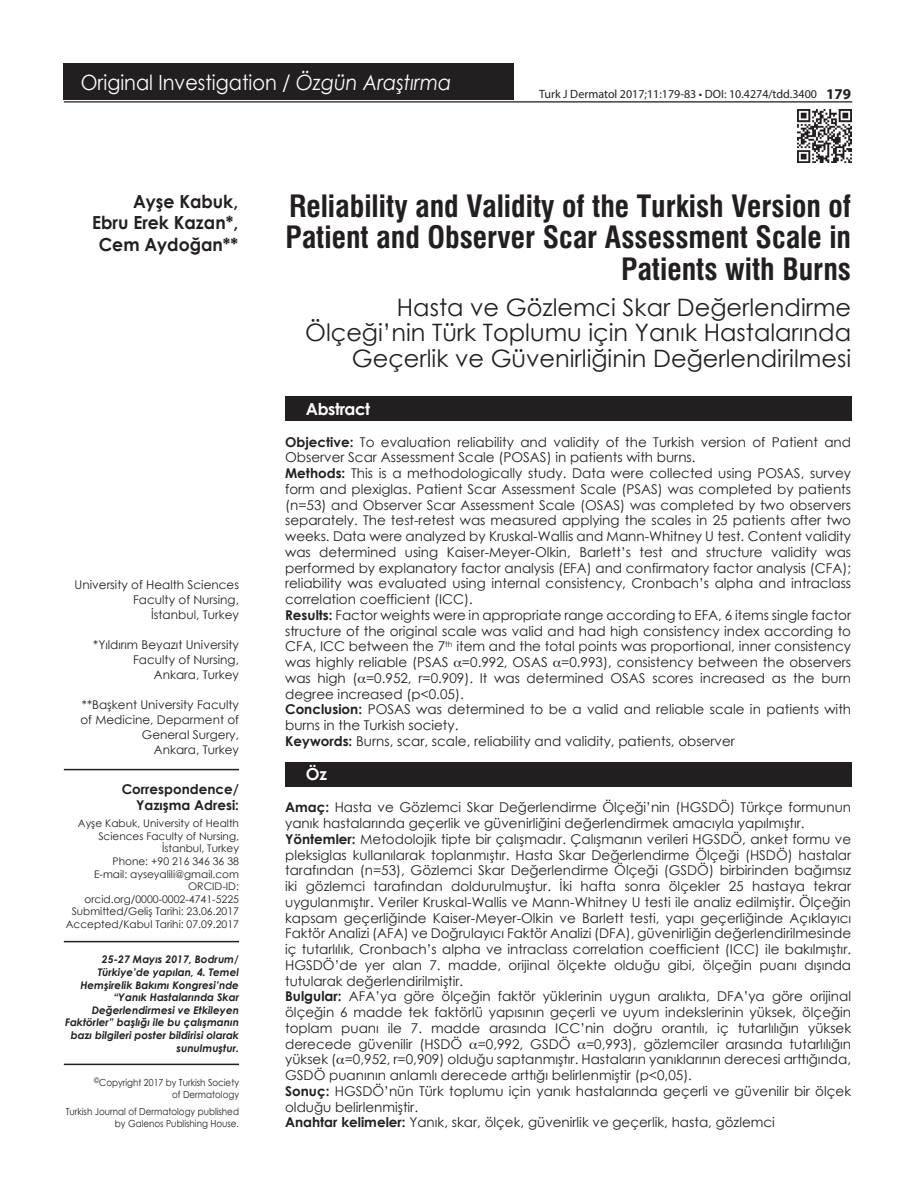
<style>
.page{position:relative;width:915px;height:1191px;background:#fff}
.page>*{position:absolute;margin:0;border:0;box-sizing:border-box;transform-origin:0 0}
.BASLIK{font:30px/31.5px "Swiss Condensed Bold Tr";color:#231f20;text-align:right}
._2__BASLIK{font:24px/25.5px "Century Gothic";color:#231f20;text-align:right}
.t1{font:21px "Century Gothic";color:#fff;scale:.92 1}
.YAZARLAR{font:700 18px/21.6px "Century Gothic";color:#231f20;text-align:center;scale:.96 1}
.t2{font:700 16.5px "Century Gothic";letter-spacing:-.025em;color:#fff}
.t3{font:700 15px "Myriad Pro";color:#231f20}
.OZET{font:13.5px/15.8px "Century Gothic";color:#231f20}
.t4{font:700 13.5px "Century Gothic";color:#231f20}
.KURUM{font:12px/15px "Century Gothic";color:#231f20;text-align:right}
.t5{font:12px "Myriad Pro";color:#231f20}
.t6{font:10.5px/12.6px "Century Gothic";color:#231f20;text-align:right}
.POSTER-BILDIRISI{font:italic 700 10.5px/12.6px "Century Gothic";color:#231f20;text-align:right}
.t7{font:9.75px/11.7px "Century Gothic";color:#231f20;text-align:right;scale:.9 1}
.s1{font-style:italic}
.s2{font-weight:700}
</style>
<div class="page">
<div style="left:64px;top:64px;width:449px;height:36px;background:#231f20"></div>
<hr style="left:64px;top:101px;width:787px;height:1px;background:#231f20">
<hr style="left:64px;top:1063px;width:175px;height:2px;background:#231f20">
<img style="left:797px;top:109px;width:53px;height:53px">
<div style="left:285px;top:396px;width:565px;height:25px;background:#231f20"></div>
<div style="left:285px;top:762px;width:565px;height:25px;background:#231f20"></div>
<hr style="left:64px;top:941px;width:175px;height:1px;background:#231f20">
<hr style="left:64px;top:769px;width:175px;height:1px;background:#231f20">
<h3 class="t1" style="left:81px;top:67px;width:404px">Original Investigation / <span class="s1">Özgün Araştırma</span></h3>
<p class="t5" style="left:539px;top:87px;width:279px">Turk J Dermatol 2017;11:179-83 • DOI: 10.4274/tdd.3400</p>
<p class="t3" style="left:825px;top:84px;width:26px">179</p>
<p class="YAZARLAR" style="left:133px;top:189px;width:111px">Ayşe Kabuk,</p>
<p class="YAZARLAR" style="left:92px;top:211px;width:153px">Ebru Erek Kazan*,<br>Cem Aydoğan**</p>
<p class="KURUM" style="left:75px;top:577px;width:166px">University of Health Sciences<br>Faculty of Nursing,</p>
<p class="KURUM" style="left:151px;top:607px;width:89px">İstanbul, Turkey</p>
<p class="KURUM" style="left:93px;top:637px;width:147px">*Yıldırım Beyazıt University<br>Faculty of Nursing,<br>Ankara, Turkey</p>
<p class="KURUM" style="left:80px;top:697px;width:160px">**Başkent University Faculty of Medicine, Deparment of<br>General Surgery,<br>Ankara, Turkey</p>
<p class="t4" style="left:122px;top:779px;width:119px">Correspondence/</p>
<p class="t4" style="left:136px;top:795px;width:104px">Yazışma Adresi:</p>
<p class="t6" style="left:78px;top:817px;width:162px">Ayşe Kabuk, University of Health<br>Sciences Faculty of Nursing,<br>İstanbul, Turkey</p>
<p class="t6" style="left:112px;top:854px;width:128px">Phone: +90 216 346 36 38</p>
<p class="t6" style="left:94px;top:867px;width:146px">E-mail: ayseyalili@gmail.com</p>
<p class="t6" style="left:188px;top:880px;width:52px">ORCID-ID:</p>
<p class="t6" style="left:85px;top:892px;width:156px">orcid.org/0000-0002-4741-5225</p>
<p class="t6" style="left:72px;top:905px;width:169px">Submitted/Geliş Tarihi: 23.06.2017</p>
<p class="t6" style="left:66px;top:917px;width:175px">Accepted/Kabul Tarihi: 07.09.2017</p>
<p class="POSTER-BILDIRISI" style="left:65px;top:952px;width:175px">25-27 Mayıs 2017, Bodrum/<br>Türkiye’de yapılan, 4. Temel<br>Hemşirelik Bakımı Kongresi’nde “Yanık Hastalarında Skar<br>Değerlendirmesi ve Etkileyen<br>Faktörler” başlığı ile bu çalışmanın bazı bilgileri poster bildirisi olarak sunulmuştur.</p>
<p class="t7" style="left:94px;top:1076px;width:162px"><sup>©</sup>Copyright 2017 by Turkish Society of Dermatology</p>
<p class="t7" style="left:66px;top:1105px;width:194px">Turkish Journal of Dermatology published by Galenos Publishing House.</p>
<p class="BASLIK" style="left:285px;top:190px;width:567px">Reliability and Validity of the Turkish Version of<br>Patient and Observer Scar Assessment Scale in<br>Patients with Burns</p>
<p class="_2__BASLIK" style="left:305px;top:294px;width:547px">Hasta ve Gözlemci Skar Değerlendirme<br>Ölçeği’nin Türk Toplumu için Yanık Hastalarında<br>Geçerlik ve Güvenirliğinin Değerlendirilmesi</p>
<p class="t2" style="left:306px;top:396px;width:66px">Abstract</p>
<p class="OZET" style="left:285px;top:433px;width:567px"><span class="s2">Objective:</span> To evaluation reliability and validity of the Turkish version of Patient and<br>Observer Scar Assessment Scale (POSAS) in patients with burns.</p>
<p class="OZET" style="left:285px;top:465px;width:567px;text-align:justify"><span class="s2">Methods:</span> This is a methodologically study. Data were collected using POSAS, survey form and plexiglas. Patient Scar Assessment Scale (PSAS) was completed by patients (n=53) and Observer Scar Assessment Scale (OSAS) was completed by two observers separately. The test-retest was measured applying the scales in 25 patients after two weeks. Data were analyzed by Kruskal-Wallis and Mann-Whitney U test. Content validity was determined using Kaiser-Meyer-Olkin, Barlett’s test and structure validity was performed by explanatory factor analysis (EFA) and confirmatory factor analysis (CFA); reliability was evaluated using internal consistency, Cronbach’s alpha and intraclass correlation coefficient (ICC).</p>
<p class="OZET" style="left:285px;top:607px;width:567px;text-align:justify"><span class="s2">Results:</span> Factor weights were in appropriate range according to EFA, 6 items single factor structure of the original scale was valid and had high consistency index according to CFA, ICC between the 7<sup>th</sup> item and the total points was proportional, inner consistency was highly reliable (PSAS =0.992, OSAS =0.993), consistency between the observers was high ( =0.952, r=0.909). It was determined OSAS scores increased as the burn degree increased (p&lt;0.05).</p>
<p class="OZET" style="left:285px;top:701px;width:567px"><span class="s2">Conclusion:</span> POSAS was determined to be a valid and reliable scale in patients with burns in the Turkish society.</p>
<p class="OZET" style="left:285px;top:733px;width:451px"><span class="s2">Keywords:</span> Burns, scar, scale, reliability and validity, patients, observer</p>
<p class="t2" style="left:306px;top:762px;width:23px">Öz</p>
<p class="OZET" style="left:285px;top:799px;width:567px"><span class="s2">Amaç:</span> Hasta ve Gözlemci Skar Değerlendirme Ölçeği’nin (HGSDÖ) Türkçe formunun yanık hastalarında geçerlik ve güvenirliğini değerlendirmek amacıyla yapılmıştır.</p>
<p class="OZET" style="left:285px;top:831px;width:567px;text-align:justify"><span class="s2">Yöntemler:</span> Metodolojik tipte bir çalışmadır. Çalışmanın verileri HGSDÖ, anket formu ve pleksiglas kullanılarak toplanmıştır. Hasta Skar Değerlendirme Ölçeği (HSDÖ) hastalar tarafından (n=53), Gözlemci Skar Değerlendirme Ölçeği (GSDÖ) birbirinden bağımsız iki gözlemci tarafından doldurulmuştur. İki hafta sonra ölçekler 25 hastaya tekrar uygulanmıştır. Veriler Kruskal-Wallis ve Mann-Whitney U testi ile analiz edilmiştir. Ölçeğin kapsam geçerliğinde Kaiser-Meyer-Olkin ve Barlett testi, yapı geçerliğinde Açıklayıcı Faktör Analizi (AFA) ve Doğrulayıcı Faktör Analizi (DFA), güvenirliğin değerlendirilmesinde iç tutarlılık, Cronbach’s alpha ve intraclass correlation coefficient (ICC) ile bakılmıştır.<br>HGSDÖ’de yer alan 7. madde, orijinal ölçekte olduğu gibi, ölçeğin puanı dışında tutularak değerlendirilmiştir.</p>
<p class="OZET" style="left:285px;top:988px;width:567px;text-align:justify"><span class="s2">Bulgular:</span> AFA’ya göre ölçeğin faktör yüklerinin uygun aralıkta, DFA’ya göre orijinal ölçeğin 6 madde tek faktörlü yapısının geçerli ve uyum indekslerinin yüksek, ölçeğin toplam puanı ile 7. madde arasında ICC’nin doğru orantılı, iç tutarlılığın yüksek derecede güvenilir (HSDÖ =0,992, GSDÖ =0,993), gözlemciler arasında tutarlılığın yüksek ( =0,952, r=0,909) olduğu saptanmıştır. Hastaların yanıklarının derecesi arttığında, GSDÖ puanının anlamlı derecede arttığı belirlenmiştir (p&lt;0,05).</p>
<p class="OZET" style="left:285px;top:1083px;width:567px"><span class="s2">Sonuç:</span> HGSDÖ’nün Türk toplumu için yanık hastalarında geçerli ve güvenilir bir ölçek olduğu belirlenmiştir.</p>
<p class="OZET" style="left:285px;top:1114px;width:491px"><span class="s2">Anahtar kelimeler:</span> Yanık, skar, ölçek, güvenirlik ve geçerlik, hasta, gözlemci</p>
</div>
